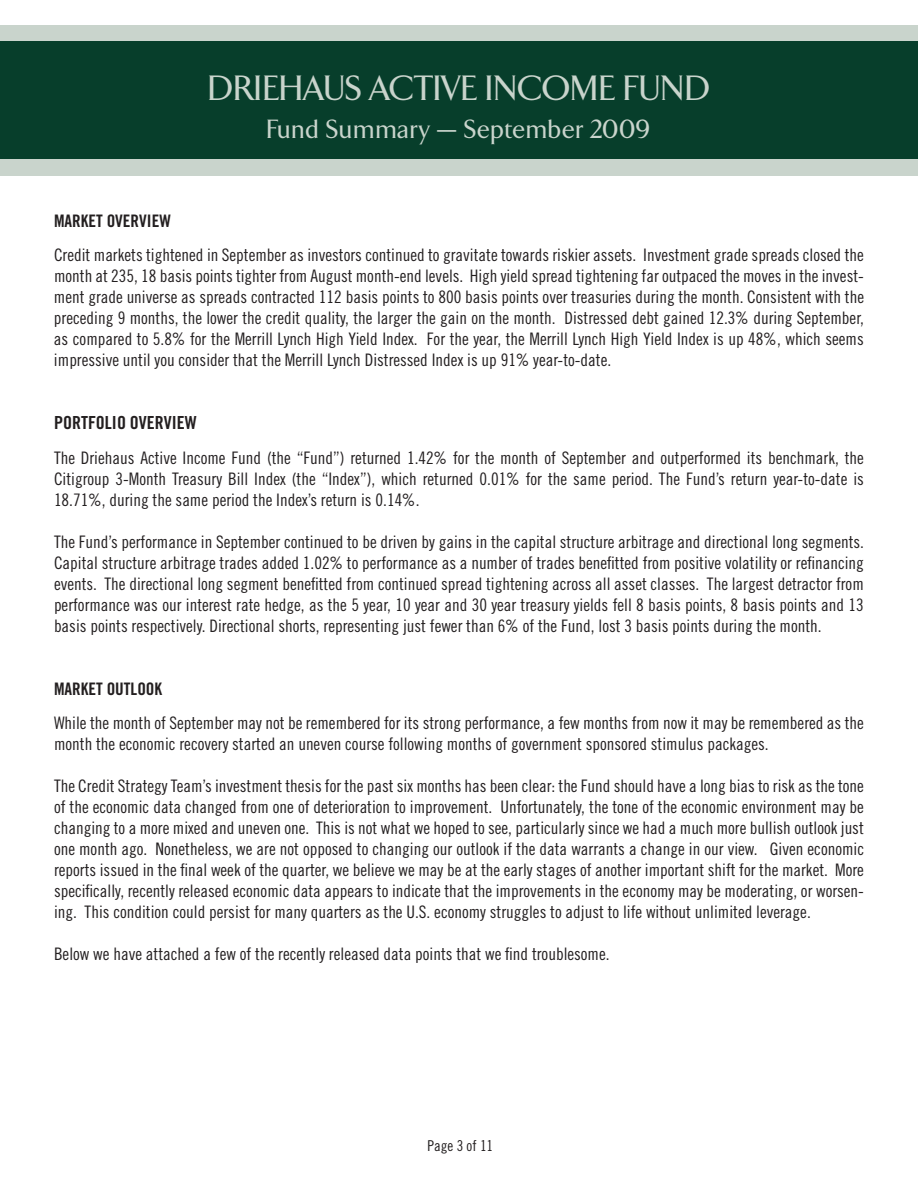
<style>
.page{position:relative;width:918px;height:1188px;background:#fff}
.page>*{position:absolute;margin:0;border:0;box-sizing:border-box;transform-origin:0 0}
.t1{font:500 36px "Arrow";letter-spacing:.005em;color:#c9d4cc}
.t2{font:500 27px "Arrow";letter-spacing:.025em;color:#c9d4cc}
.t3{font:18px "Trade Gothic Bold Cond Twenty";color:#231f20}
.t4{font:17.25px/21px "Trade Gothic Cond Eighteen";color:#231f20;text-align:justify}
.t5{font:17.25px "Trade Gothic Bold Cond Twenty";color:#231f20}
.t6{font:15px "Trade Gothic Cond Eighteen";color:#231f20}
</style>
<div class="page">
<div style="left:0;top:25px;width:918px;height:151px;background:#c9d4cc"></div>
<div style="left:0;top:41px;width:918px;height:118px;background:#073e2b"></div>
<h1 class="t1" style="left:208px;top:69px;width:504px">DRIEHAUS ACTIVE INCOME FUND</h1>
<h2 class="t2" style="left:266px;top:114px;width:385px">Fund Summary — September 2009</h2>
<p class="t5" style="left:54px;top:210px;width:118px">MARKET OVERVIEW</p>
<p class="t4" style="left:54px;top:244px;width:812px">Credit markets tightened in September as investors continued to gravitate towards riskier assets. Investment grade spreads closed the month at 235, 18 basis points tighter from August month-end levels. High yield spread tightening far outpaced the moves in the invest&shy;ment grade universe as spreads contracted 112 basis points to 800 basis points over treasuries during the month. Consistent with the preceding 9 months, the lower the credit quality, the larger the gain on the month. Distressed debt gained 12.3% during September, as compared to 5.8% for the Merrill Lynch High Yield Index. For the year, the Merrill Lynch High Yield Index is up 48%, which seems impressive until you consider that the Merrill Lynch Distressed Index is up 91% year-to-date.</p>
<p class="t3" style="left:54px;top:412px;width:144px">PORTFOLIO OVERVIEW</p>
<p class="t4" style="left:54px;top:447px;width:812px">The Driehaus Active Income Fund (the “Fund”) returned 1.42% for the month of September and outperformed its benchmark, the Citigroup 3-Month Treasury Bill Index (the “Index”), which returned 0.01% for the same period. The Fund’s return year-to-date is 18.71%, during the same period the Index’s return is 0.14%.</p>
<p class="t4" style="left:54px;top:531px;width:812px">The Fund’s performance in September continued to be driven by gains in the capital structure arbitrage and directional long segments.<br>Capital structure arbitrage trades added 1.02% to performance as a number of trades benefitted from positive volatility or refinancing events. The directional long segment benefitted from continued spread tightening across all asset classes. The largest detractor from performance was our interest rate hedge, as the 5 year, 10 year and 30 year treasury yields fell 8 basis points, 8 basis points and 13 basis points respectively. Directional shorts, representing just fewer than 6% of the Fund, lost 3 basis points during the month.</p>
<p class="t5" style="left:54px;top:678px;width:110px">MARKET OUTLOOK</p>
<p class="t4" style="left:54px;top:712px;width:811px">While the month of September may not be remembered for its strong performance, a few months from now it may be remembered as the month the economic recovery started an uneven course following months of government sponsored stimulus packages.</p>
<p class="t4" style="left:54px;top:775px;width:812px">The Credit Strategy Team’s investment thesis for the past six months has been clear: the Fund should have a long bias to risk as the tone of the economic data changed from one of deterioration to improvement. Unfortunately, the tone of the economic environment may be changing to a more mixed and uneven one. This is not what we hoped to see, particularly since we had a much more bullish outlook just one month ago. Nonetheless, we are not opposed to changing our outlook if the data warrants a change in our view. Given economic reports issued in the final week of the quarter, we believe we may be at the early stages of another important shift for the market. More specifically, recently released economic data appears to indicate that the improvements in the economy may be moderating, or worsen&shy;ing. This condition could persist for many quarters as the U.S. economy struggles to adjust to life without unlimited leverage.</p>
<p class="t4" style="left:54px;top:943px;width:557px">Below we have attached a few of the recently released data points that we find troublesome.</p>
<p class="t6" style="left:428px;top:1136px;width:67px">Page 3 of 11</p>
</div>
